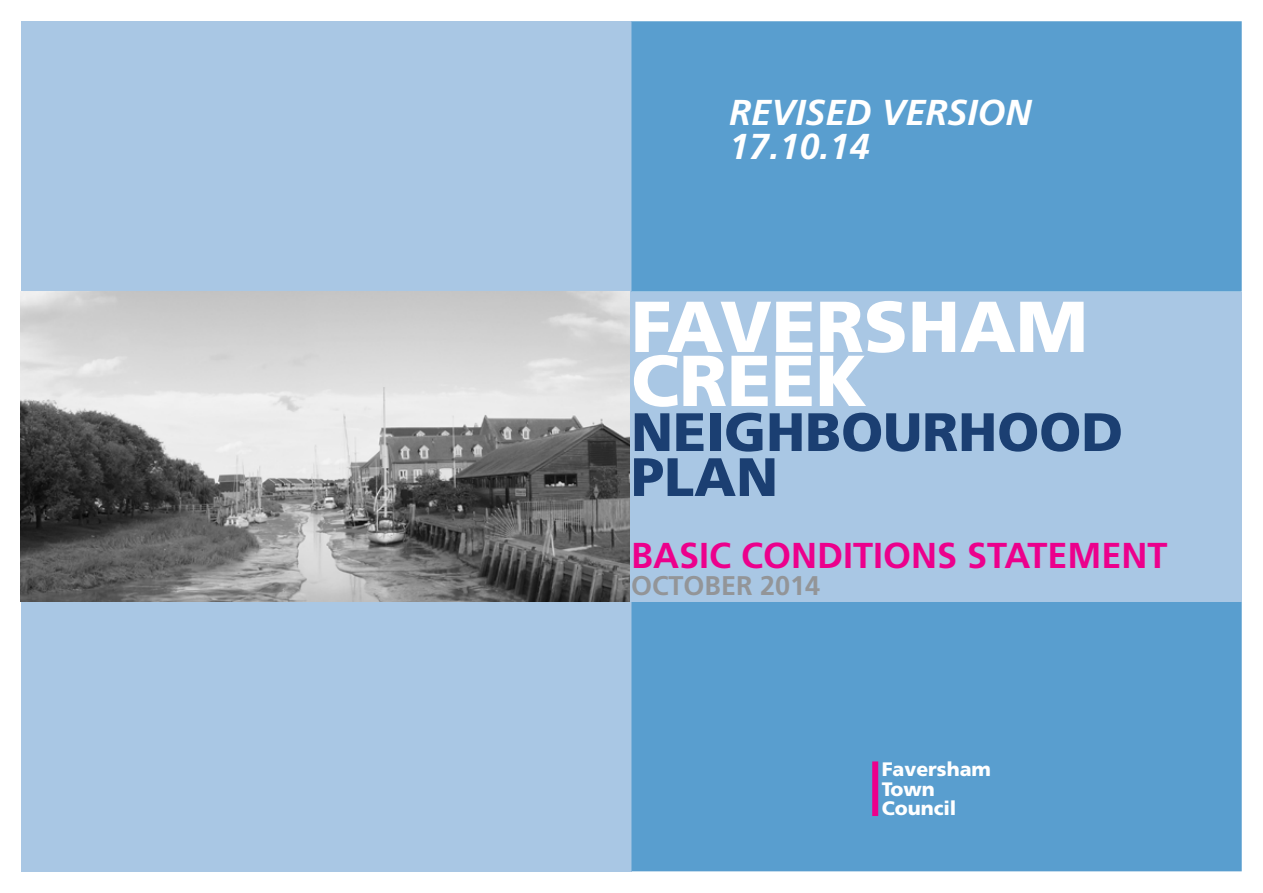
<style>
.page{position:relative;width:1263px;height:893px;background:#fff}
.page>*{position:absolute;margin:0;border:0;box-sizing:border-box;transform-origin:0 0}
.t1{font:900 72px/54px "Frutiger LT Std";color:#fff}
.t2{font:900 54px/45px "Frutiger LT Std";color:#1b3f72}
.t3{font:700 36px "Frutiger LT Std";color:#ec008c}
.t4{font:italic 700 36px/34.5px "Frutiger LT Std";color:#fff}
.t5{font:700 27px "Frutiger LT Std";color:#939598}
.t6{font:900 19.5px/19.5px "Frutiger LT Std";color:#fff}
</style>
<div class="page">
<div style="left:21px;top:21px;width:610px;height:850px;background:#a9c7e4"></div>
<div style="left:631px;top:21px;width:611px;height:850px;background:#599ecf"></div>
<div style="left:631px;top:292px;width:611px;height:309px;background:#a9c7e4"></div>
<div style="left:872px;top:761px;width:6px;height:55px;background:#ec008c"></div>
<img style="left:21px;top:292px;width:609px;height:309px">
<p class="t4" style="left:729px;top:95px;width:304px">REVISED VERSION<br>17.10.14</p>
<h1 class="t1" style="left:631px;top:300px;width:458px">FAVERSHAM<br>CREEK</h1>
<h2 class="t2" style="left:631px;top:409px;width:494px">NEIGHBOURHOOD<br>PLAN</h2>
<p class="t3" style="left:631px;top:534px;width:538px">BASIC CONDITIONS STATEMENT</p>
<p class="t5" style="left:631px;top:570px;width:191px">OCTOBER 2014</p>
<p class="t6" style="left:882px;top:759px;width:111px">Faversham<br>Town<br>Council</p>
</div>
